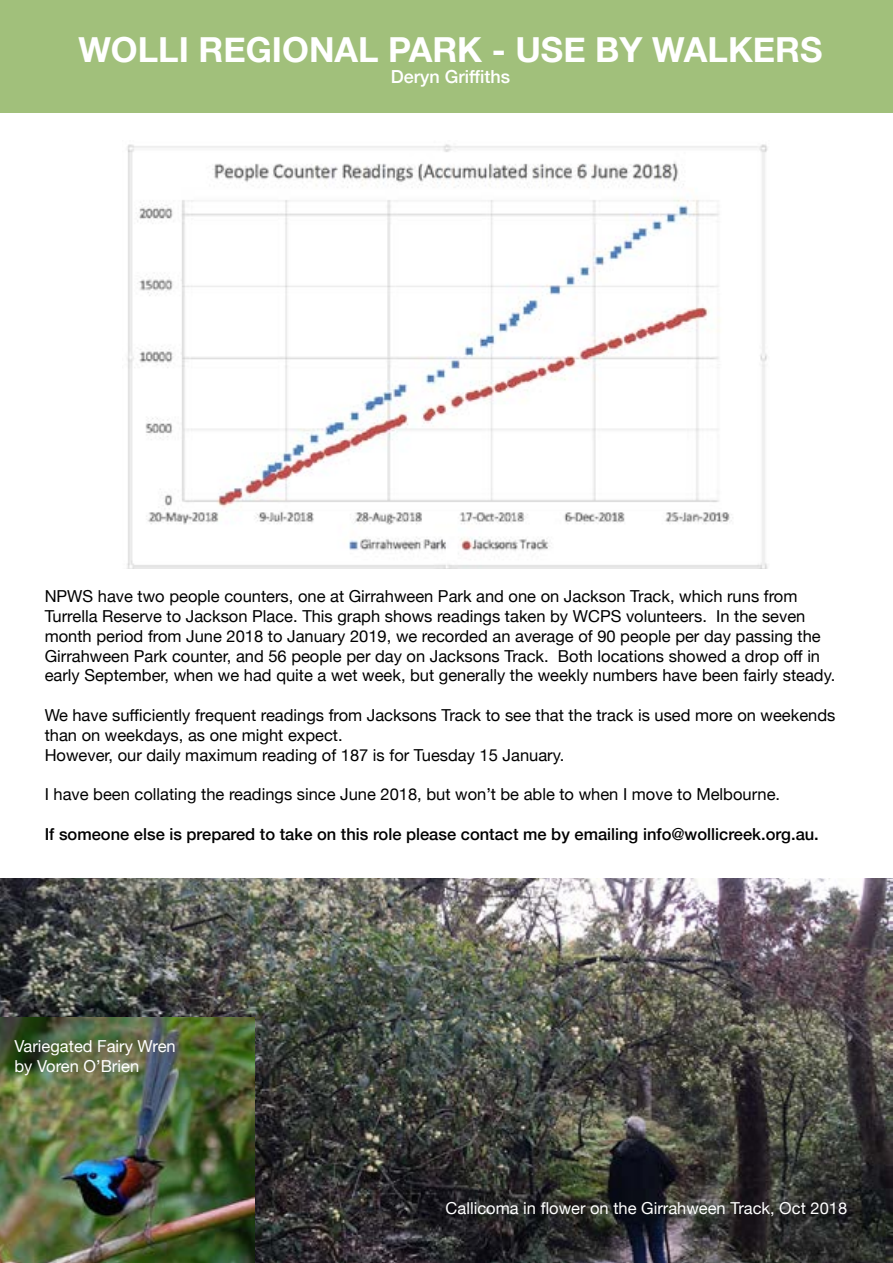
<style>
.page{position:relative;width:893px;height:1263px;background:#fff}
.page>*{position:absolute;margin:0;border:0;box-sizing:border-box;transform-origin:0 0}
.t1{font:700 34.5px "Helvetica Neue";color:#fff}
.t2{font:500 18px "Helvetica Neue";color:#fff}
.t3{font:16.5px/19.8px "Helvetica Neue";color:#000}
.t4{font:500 16.5px "Helvetica Neue";color:#000}
.t5{font:16.5px/19.8px "Helvetica Neue";color:#fff}
</style>
<div class="page">
<div style="left:1px;top:0;width:892px;height:113px;background:#a1c07b"></div>
<img style="left:127px;top:144px;width:641px;height:425px">
<img style="left:0;top:878px;width:893px;height:385px">
<img style="left:0;top:1017px;width:254px;height:246px">
<h1 class="t1" style="left:78px;top:22px;width:746px">WOLLI REGIONAL PARK - USE BY WALKERS</h1>
<p class="t2" style="left:391px;top:62px;width:121px">Deryn Griffiths</p>
<p class="t3" style="left:45px;top:587px;width:792px">NPWS have two people counters, one at Girrahween Park and one on Jackson Track, which runs from Turrella Reserve to Jackson Place. This graph shows readings taken by WCPS volunteers. In the seven month period from June 2018 to January 2019, we recorded an average of 90 people per day passing the Girrahween Park counter, and 56 people per day on Jacksons Track. Both locations showed a drop off in early September, when we had quite a wet week, but generally the weekly numbers have been fairly steady.</p>
<p class="t3" style="left:45px;top:706px;width:792px">We have sufficiently frequent readings from Jacksons Track to see that the track is used more on weekends than on weekdays, as one might expect.<br>However, our daily maximum reading of 187 is for Tuesday 15 January.</p>
<p class="t3" style="left:45px;top:785px;width:737px">I have been collating the readings since June 2018, but won’t be able to when I move to Melbourne.</p>
<p class="t4" style="left:45px;top:821px;width:776px">If someone else is prepared to take on this role please contact me by emailing info@wollicreek.org.au.</p>
<p class="t5" style="left:14px;top:1037px;width:163px">Variegated Fairy Wren by Voren O’Brien</p>
<p class="t5" style="left:446px;top:1199px;width:403px">Callicoma in flower on the Girrahween Track, Oct 2018</p>
</div>
